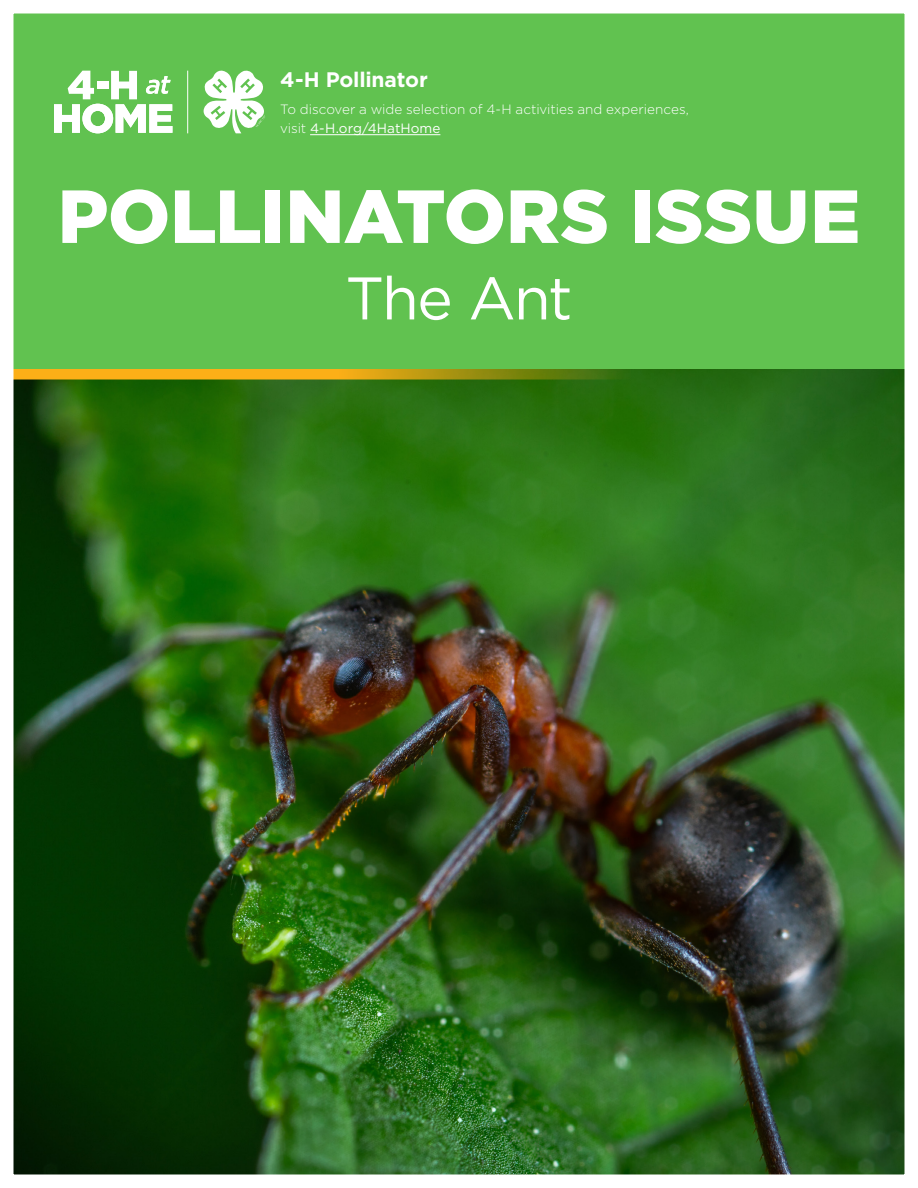
<style>
.page{position:relative;width:918px;height:1188px;background:#fff}
.page>*{position:absolute;margin:0;border:0;box-sizing:border-box;transform-origin:0 0}
.t1{font:900 75px "Gotham";color:#fff}
.t2{font:60px "Gotham";letter-spacing:-.035em;color:#fff}
.t3{font:700 21px "Gotham";letter-spacing:-.01em;color:#fff}
.t4{font:300 13.5px/19.5px "Gotham";letter-spacing:-.005em;color:#fff}
.s1{font-weight:400}
</style>
<div class="page">
<img style="left:13px;top:13px;width:892px;height:1162px">
<svg style="left:54px;top:71px;width:118px;height:62px"></svg>
<hr style="left:310px;top:134px;width:130px;height:1px;background:#fff">
<hr style="left:187px;top:71px;width:1px;height:62px;background:#fff">
<svg style="left:202px;top:70px;width:64px;height:63px"></svg>
<h3 class="t3" style="left:280px;top:66px;width:149px">4-H Pollinator</h3>
<p class="t4" style="left:280px;top:99px;width:410px">To discover a wide selection of 4-H activities and experiences, visit <span class="s1">4-H.org/4HatHome</span></p>
<h1 class="t1" style="left:58px;top:165px;width:804px">POLLINATORS ISSUE</h1>
<h2 class="t2" style="left:346px;top:260px;width:228px">The Ant</h2>
</div>
